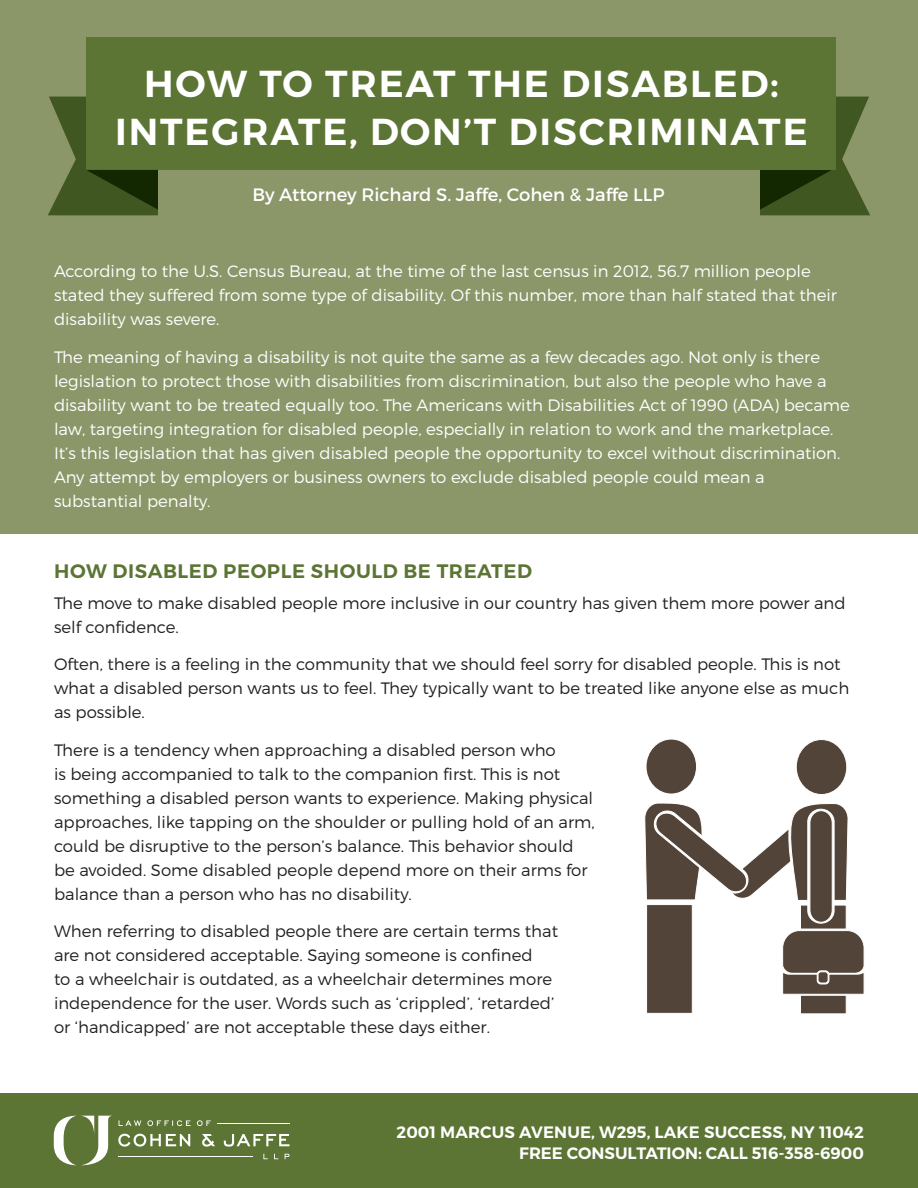
<style>
.page{position:relative;width:918px;height:1188px;background:#fff}
.page>*{position:absolute;margin:0;border:0;box-sizing:border-box;transform-origin:0 0}
.t1{font:600 37.5px/48px "Montserrat";letter-spacing:.05em;color:#fff;text-align:center}
.t2{font:600 19.5px "Montserrat";letter-spacing:.03em;color:#5c7434}
.t3{font:18px "Montserrat";color:#fff}
.t4{font:300 16.5px/24px "Montserrat";color:#231f20}
.t5{font:300 16.5px/24px "Montserrat";color:#fff}
.t6{font:600 16.5px/21px "Montserrat";color:#fff;text-align:right}
</style>
<div class="page">
<div style="left:0;top:1093px;width:918px;height:95px;background:#5c7434"></div>
<svg style="left:54px;top:1116px;width:57px;height:49px"></svg>
<hr style="left:118px;top:1156px;width:135px;height:1px;background:#fff">
<hr style="left:217px;top:1123px;width:73px;height:1px;background:#fff">
<svg style="left:119px;top:1120px;width:92px;height:6px"></svg>
<svg style="left:118px;top:1134px;width:171px;height:13px"></svg>
<svg style="left:263px;top:1154px;width:27px;height:5px"></svg>
<div style="left:0;top:0;width:918px;height:534px;background:#8b9769"></div>
<svg style="left:760px;top:96px;width:110px;height:119px"></svg>
<div style="left:86px;top:38px;width:750px;height:132px;background:#5c7434"></div>
<svg style="left:48px;top:96px;width:110px;height:119px"></svg>
<div style="left:796px;top:740px;width:51px;height:55px;background:#524438;border-radius:50%"></div>
<div style="left:796px;top:739px;width:51px;height:56px;border:1px solid #fff;border-radius:50%"></div>
<div style="left:646px;top:739px;width:51px;height:55px;background:#524438;border-radius:50%"></div>
<div style="left:646px;top:739px;width:51px;height:55px;border:1px solid #fff;border-radius:50%"></div>
<svg style="left:644px;top:803px;width:220px;height:211px"></svg>
<p class="t1" style="left:115px;top:60px;width:694px">HOW TO TREAT THE DISABLED:<br>INTEGRATE, DON’T DISCRIMINATE</p>
<p class="t3" style="left:252px;top:184px;width:414px">By Attorney Richard S. Jaffe, Cohen &amp; Jaffe LLP</p>
<p class="t5" style="left:54px;top:259px;width:784px">According to the U.S. Census Bureau, at the time of the last census in 2012, 56.7 million people stated they suffered from some type of disability. Of this number, more than half stated that their disability was severe.</p>
<p class="t5" style="left:54px;top:345px;width:797px">The meaning of having a disability is not quite the same as a few decades ago. Not only is there legislation to protect those with disabilities from discrimination, but also the people who have a disability want to be treated equally too. The Americans with Disabilities Act of 1990 (ADA) became law, targeting integration for disabled people, especially in relation to work and the marketplace.<br>It’s this legislation that has given disabled people the opportunity to excel without discrimination.<br>Any attempt by employers or business owners to exclude disabled people could mean a substantial penalty.</p>
<p class="t2" style="left:54px;top:559px;width:480px">HOW DISABLED PEOPLE SHOULD BE TREATED</p>
<p class="t4" style="left:54px;top:591px;width:793px">The move to make disabled people more inclusive in our country has given them more power and self confidence.</p>
<p class="t4" style="left:54px;top:652px;width:797px">Often, there is a feeling in the community that we should feel sorry for disabled people. This is not what a disabled person wants us to feel. They typically want to be treated like anyone else as much as possible.</p>
<p class="t4" style="left:54px;top:738px;width:542px">There is a tendency when approaching a disabled person who<br>is being accompanied to talk to the companion first. This is not something a disabled person wants to experience. Making physical approaches, like tapping on the shoulder or pulling hold of an arm, could be disruptive to the person’s balance. This behavior should be avoided. Some disabled people depend more on their arms for balance than a person who has no disability.</p>
<p class="t4" style="left:54px;top:919px;width:506px">When referring to disabled people there are certain terms that are not considered acceptable. Saying someone is confined<br>to a wheelchair is outdated, as a wheelchair determines more independence for the user. Words such as ‘crippled’, ‘retarded’ or ‘handicapped’ are not acceptable these days either.</p>
<p class="t6" style="left:397px;top:1122px;width:469px">2001 MARCUS AVENUE, W295, LAKE SUCCESS, NY 11042<br>FREE CONSULTATION: CALL 516-358-6900</p>
</div>
